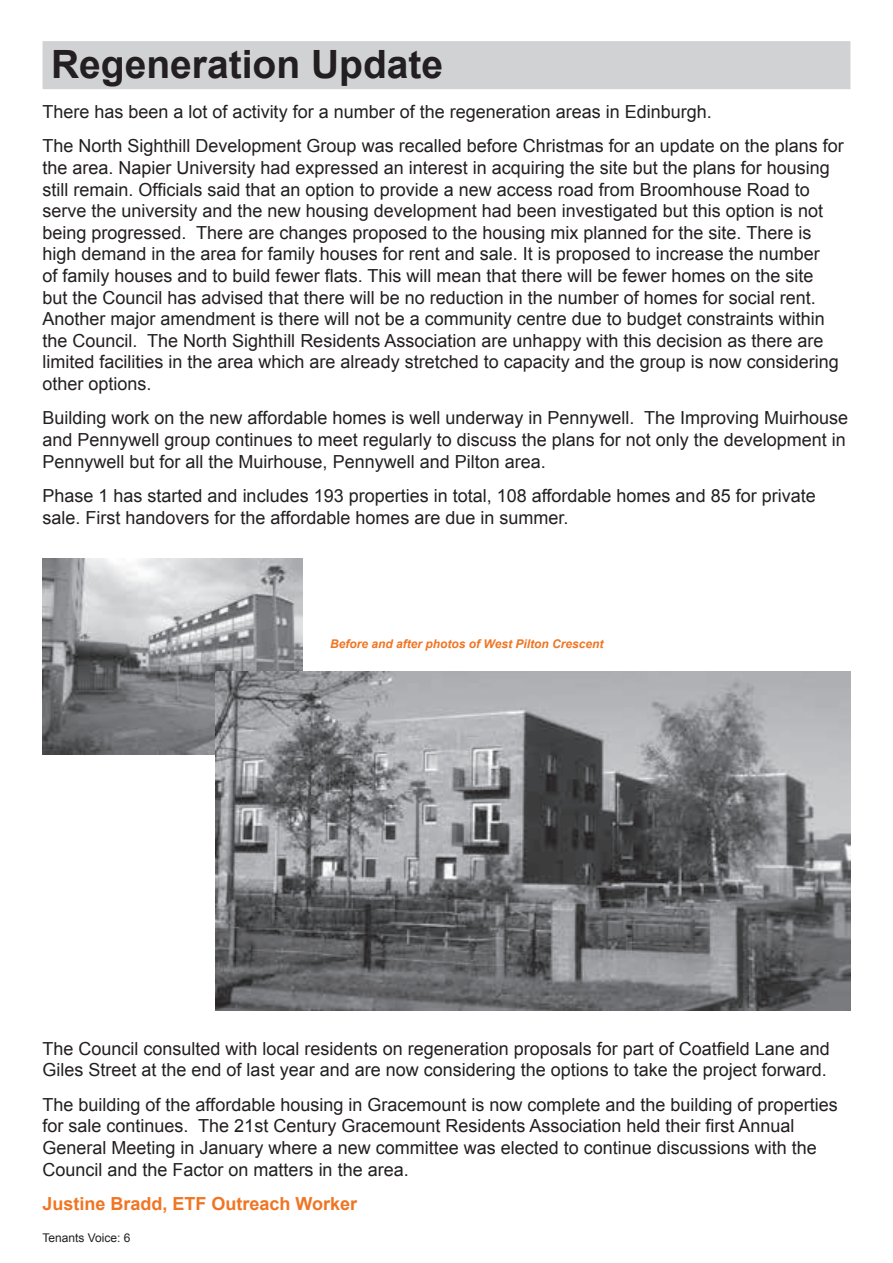
<style>
.page{position:relative;width:893px;height:1263px;background:#fff}
.page>*{position:absolute;margin:0;border:0;box-sizing:border-box;transform-origin:0 0}
.t1{font:700 39px "Arial";color:#231f20}
.t2{font:18px/21.6px "Arial";color:#231f20}
.t3{font:700 18px "Arial";color:#f07523}
.t4{font:italic 700 12px "Arial";color:#f07523}
.t5{font:12px "Arial";color:#231f20}
</style>
<div class="page">
<div style="left:43px;top:41px;width:807px;height:48px;background:#d1d2d4"></div>
<img style="left:43px;top:559px;width:260px;height:195px">
<img style="left:216px;top:672px;width:634px;height:338px">
<h1 class="t1" style="left:51px;top:39px;width:394px">Regeneration Update</h1>
<p class="t2" style="left:43px;top:95px;width:803px;line-height:34.3px">There has been a lot of activity for a number of the regeneration areas in Edinburgh.<br>The North Sighthill Development Group was recalled before Christmas for an update on the plans for</p>
<p class="t2" style="left:43px;top:157px;width:798px">the area. Napier University had expressed an interest in acquiring the site but the plans for housing still remain. Officials said that an option to provide a new access road from Broomhouse Road to serve the university and the new housing development had been investigated but this option is not being progressed. There are changes proposed to the housing mix planned for the site. There is high demand in the area for family houses for rent and sale. It is proposed to increase the number of family houses and to build fewer flats. This will mean that there will be fewer homes on the site but the Council has advised that there will be no reduction in the number of homes for social rent.<br>Another major amendment is there will not be a community centre due to budget constraints within the Council. The North Sighthill Residents Association are unhappy with this decision as there are limited facilities in the area which are already stretched to capacity and the group is now considering other options.</p>
<p class="t2" style="left:43px;top:407px;width:807px">Building work on the new affordable homes is well underway in Pennywell. The Improving Muirhouse and Pennywell group continues to meet regularly to discuss the plans for not only the development in<br>Pennywell but for all the Muirhouse, Pennywell and Pilton area.</p>
<p class="t2" style="left:43px;top:485px;width:775px">Phase 1 has started and includes 193 properties in total, 108 affordable homes and 85 for private sale. First handovers for the affordable homes are due in summer.</p>
<p class="t4" style="left:330px;top:636px;width:275px">Before and after photos of West Pilton Crescent</p>
<p class="t2" style="left:43px;top:1038px;width:789px">The Council consulted with local residents on regeneration proposals for part of Coatfield Lane and<br>Giles Street at the end of last year and are now considering the options to take the project forward.</p>
<p class="t2" style="left:43px;top:1094px;width:797px">The building of the affordable housing in Gracemount is now complete and the building of properties for sale continues. The 21st Century Gracemount Residents Association held their first Annual General Meeting in January where a new committee was elected to continue discussions with the Council and the Factor on matters in the area.</p>
<p class="t3" style="left:43px;top:1192px;width:316px">Justine Bradd, ETF Outreach Worker</p>
<p class="t5" style="left:43px;top:1230px;width:90px">Tenants Voice: 6</p>
</div>
